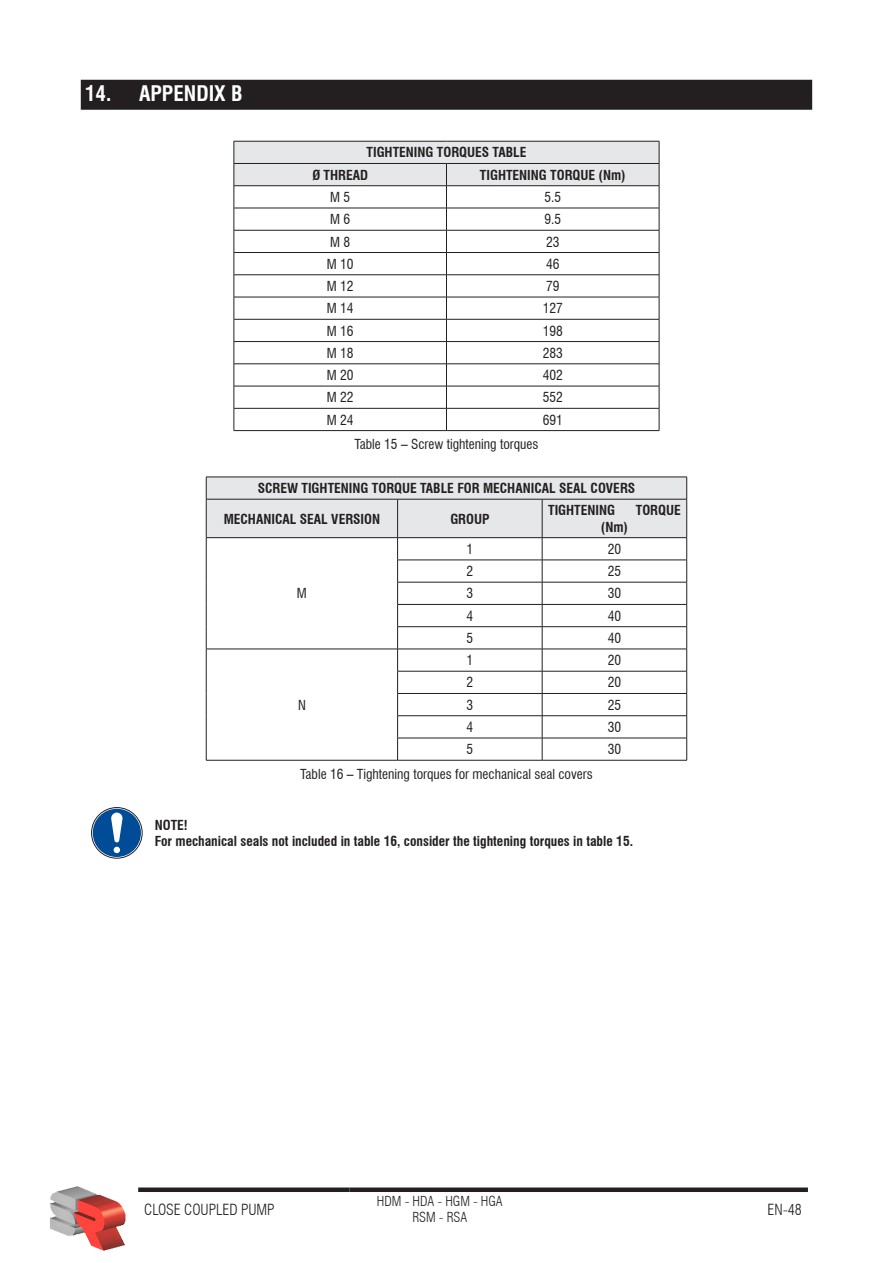
<style>
.page{position:relative;width:893px;height:1263px;background:#fff}
.page>*{position:absolute;margin:0;border:0;box-sizing:border-box;transform-origin:0 0}
.t1{font:700 condensed 21px "Swiss 721 BT";color:#fff}
.t2{font:300 condensed 15px "Swiss 721 BT";color:#231f20}
.Testo_tabelle{font:700 condensed 13.5px "Swiss 721 BT";color:#231f20}
.Testo_tabelle-2{font:condensed 13.5px "Swiss 721 BT";color:#231f20}
.Corpo_testo{font:700 condensed 13.5px "Swiss 721 BT";color:#231f20}
.Corpo_testo-2{font:condensed 13.5px "Swiss 721 BT";color:#231f20}
.t3{font:300 condensed 13.5px/16.2px "Swiss 721 BT";color:#231f20;text-align:center}
</style>
<div class="page">
<div style="left:138px;top:1187px;width:212px;height:5px;background:#231f20"></div>
<div style="left:350px;top:1187px;width:180px;height:5px;background:#231f20"></div>
<div style="left:530px;top:1187px;width:278px;height:5px;background:#231f20"></div>
<img style="left:50px;top:1186px;width:76px;height:65px">
<div style="left:81px;top:80px;width:731px;height:30px;background:#231f20"></div>
<svg style="left:234px;top:141px;width:426px;height:289px"></svg>
<hr style="left:234px;top:430px;width:212px;height:1px;background:#231f20">
<hr style="left:446px;top:430px;width:213px;height:1px;background:#231f20">
<svg style="left:206px;top:477px;width:481px;height:283px"></svg>
<hr style="left:206px;top:760px;width:192px;height:1px;background:#231f20">
<hr style="left:398px;top:760px;width:144px;height:1px;background:#231f20">
<hr style="left:542px;top:760px;width:145px;height:1px;background:#231f20">
<svg style="left:92px;top:807px;width:50px;height:51px"></svg>
<div style="left:91px;top:807px;width:51px;height:51px;border:1px solid #231f20;border-radius:50%"></div>
<div style="left:93px;top:809px;width:48px;height:48px;background:#004c97;border-radius:50%"></div>
<svg style="left:111px;top:812px;width:12px;height:41px"></svg>
<p class="t1" style="left:85px;top:81px;width:159px">14. APPENDIX B</p>
<p class="Testo_tabelle" style="left:367px;top:144px;width:161px">TIGHTENING TORQUES TABLE</p>
<p class="Testo_tabelle" style="left:312px;top:167px;width:57px">Ø THREAD</p>
<p class="Testo_tabelle" style="left:480px;top:167px;width:147px">TIGHTENING TORQUE (Nm)</p>
<p class="Testo_tabelle-2" style="left:330px;top:189px;width:22px">M 5</p>
<p class="Testo_tabelle-2" style="left:544px;top:189px;width:18px">5.5</p>
<p class="Testo_tabelle-2" style="left:330px;top:211px;width:22px">M 6</p>
<p class="Testo_tabelle-2" style="left:544px;top:211px;width:18px">9.5</p>
<p class="Testo_tabelle-2" style="left:330px;top:233px;width:22px">M 8</p>
<p class="Testo_tabelle-2" style="left:546px;top:233px;width:15px">23</p>
<p class="Testo_tabelle-2" style="left:327px;top:256px;width:28px">M 10</p>
<p class="Testo_tabelle-2" style="left:546px;top:256px;width:15px">46</p>
<p class="Testo_tabelle-2" style="left:327px;top:278px;width:28px">M 12</p>
<p class="Testo_tabelle-2" style="left:546px;top:278px;width:15px">79</p>
<p class="Testo_tabelle-2" style="left:327px;top:300px;width:28px">M 14</p>
<p class="Testo_tabelle-2" style="left:543px;top:300px;width:22px">127</p>
<p class="Testo_tabelle-2" style="left:327px;top:323px;width:28px">M 16</p>
<p class="Testo_tabelle-2" style="left:543px;top:323px;width:22px">198</p>
<p class="Testo_tabelle-2" style="left:327px;top:345px;width:28px">M 18</p>
<p class="Testo_tabelle-2" style="left:543px;top:345px;width:22px">283</p>
<p class="Testo_tabelle-2" style="left:327px;top:367px;width:28px">M 20</p>
<p class="Testo_tabelle-2" style="left:543px;top:367px;width:22px">402</p>
<p class="Testo_tabelle-2" style="left:327px;top:389px;width:28px">M 22</p>
<p class="Testo_tabelle-2" style="left:543px;top:389px;width:22px">552</p>
<p class="Testo_tabelle-2" style="left:327px;top:412px;width:28px">M 24</p>
<p class="Testo_tabelle-2" style="left:543px;top:412px;width:22px">691</p>
<p class="Corpo_testo-2" style="left:354px;top:436px;width:185px">Table 15 – Screw tightening torques</p>
<p class="Testo_tabelle" style="left:258px;top:480px;width:379px">SCREW TIGHTENING TORQUE TABLE FOR MECHANICAL SEAL COVERS</p>
<p class="Testo_tabelle" style="left:224px;top:510px;width:158px">MECHANICAL SEAL VERSION</p>
<p class="Testo_tabelle" style="left:450px;top:510px;width:41px">GROUP</p>
<p class="Testo_tabelle" style="left:548px;top:502px;width:69px">TIGHTENING</p>
<p class="Testo_tabelle" style="left:636px;top:502px;width:46px">TORQUE</p>
<p class="Testo_tabelle" style="left:601px;top:519px;width:29px">(Nm)</p>
<p class="Testo_tabelle-2" style="left:297px;top:585px;width:11px">M</p>
<p class="Testo_tabelle-2" style="left:466px;top:541px;width:8px">1</p>
<p class="Testo_tabelle-2" style="left:608px;top:541px;width:15px">20</p>
<p class="Testo_tabelle-2" style="left:466px;top:563px;width:8px">2</p>
<p class="Testo_tabelle-2" style="left:608px;top:563px;width:15px">25</p>
<p class="Testo_tabelle-2" style="left:466px;top:585px;width:8px">3</p>
<p class="Testo_tabelle-2" style="left:608px;top:585px;width:15px">30</p>
<p class="Testo_tabelle-2" style="left:466px;top:608px;width:8px">4</p>
<p class="Testo_tabelle-2" style="left:608px;top:608px;width:15px">40</p>
<p class="Testo_tabelle-2" style="left:466px;top:630px;width:8px">5</p>
<p class="Testo_tabelle-2" style="left:608px;top:630px;width:15px">40</p>
<p class="Testo_tabelle-2" style="left:466px;top:652px;width:8px">1</p>
<p class="Testo_tabelle-2" style="left:608px;top:652px;width:15px">20</p>
<p class="Testo_tabelle-2" style="left:466px;top:674px;width:8px">2</p>
<p class="Testo_tabelle-2" style="left:608px;top:674px;width:15px">20</p>
<p class="Testo_tabelle-2" style="left:466px;top:697px;width:8px">3</p>
<p class="Testo_tabelle-2" style="left:608px;top:697px;width:15px">25</p>
<p class="Testo_tabelle-2" style="left:466px;top:719px;width:8px">4</p>
<p class="Testo_tabelle-2" style="left:608px;top:719px;width:15px">30</p>
<p class="Testo_tabelle-2" style="left:466px;top:741px;width:8px">5</p>
<p class="Testo_tabelle-2" style="left:608px;top:741px;width:15px">30</p>
<p class="Corpo_testo-2" style="left:300px;top:766px;width:294px">Table 16 – Tightening torques for mechanical seal covers</p>
<p class="Testo_tabelle-2" style="left:298px;top:697px;width:9px">N</p>
<p class="Corpo_testo" style="left:155px;top:817px;width:35px">NOTE!</p>
<p class="Corpo_testo" style="left:155px;top:833px;width:480px">For mechanical seals not included in table 16, consider the tightening torques in table 15.</p>
<p class="t2" style="left:144px;top:1200px;width:132px">CLOSE COUPLED PUMP</p>
<p class="t3" style="left:377px;top:1193px;width:127px">HDM - HDA - HGM - HGA<br>RSM - RSA</p>
<p class="t2" style="left:768px;top:1200px;width:36px">EN-48</p>
</div>
